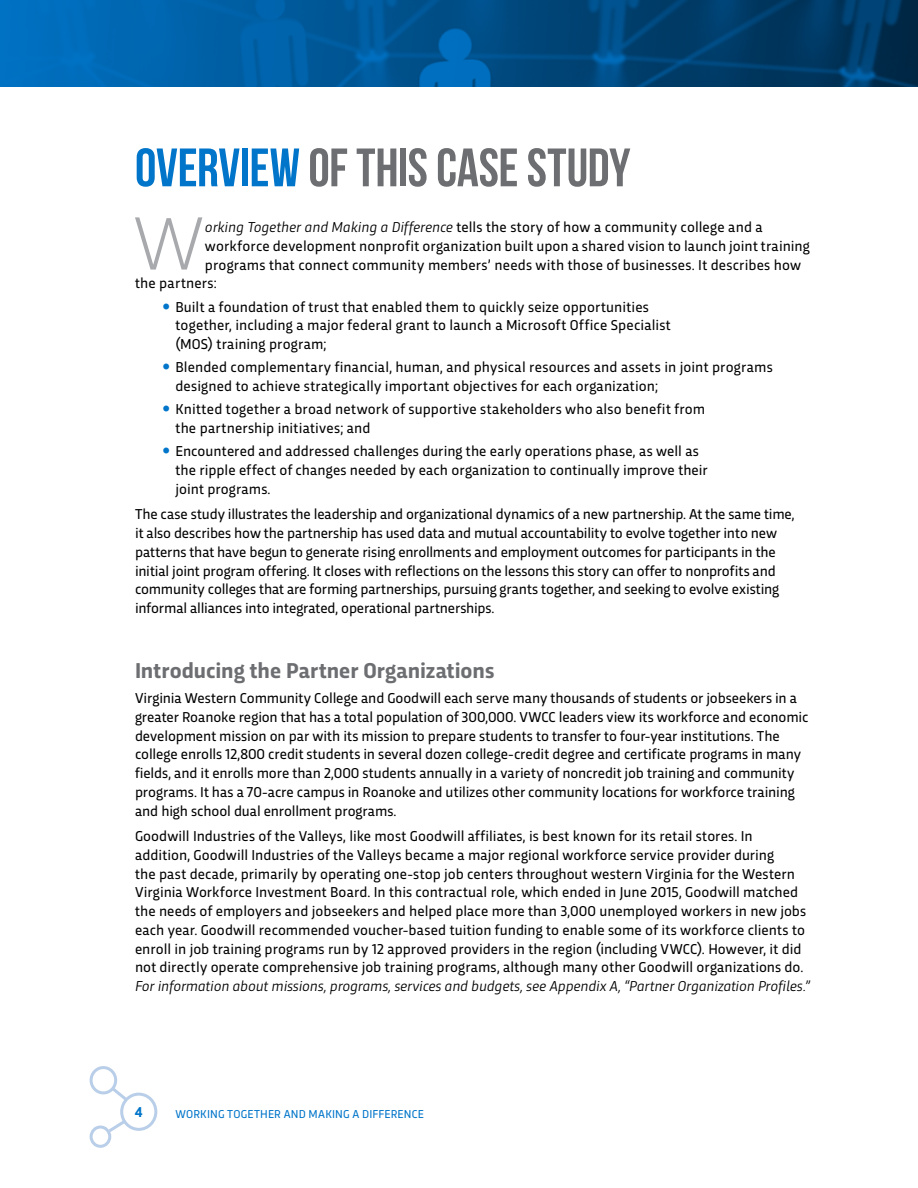
<style>
.page{position:relative;width:918px;height:1188px;background:#fff}
.page>*{position:absolute;margin:0;border:0;box-sizing:border-box;transform-origin:0 0}
.t1{font:300 78.9px "Trasandina";color:#a7a9ac}
.t2{font:700 54px "Bebas Neue";letter-spacing:-.005em;color:#6d6e71}
.t3{font:700 22.5px "Trasandina";letter-spacing:-.005em;color:#6d6e71}
.t4{font:15px/18.8px "Trasandina";color:#000}
.t5{font:italic 15px "Trasandina";color:#000}
.t6{font:700 15px "Trasandina";color:#0075c9}
.t7{font:12px "Trasandina";letter-spacing:.02em;color:#0075c9}
.s1{color:#0075c9}
.s2{font-style:italic}
</style>
<div class="page">
<div style="left:120px;top:1093px;width:37px;height:38px;border:3px solid #b9cee8;border-radius:50%"></div>
<div style="left:90px;top:1066px;width:27px;height:28px;border:3px solid #b9cee8;border-radius:50%"></div>
<div style="left:90px;top:1126px;width:21px;height:22px;border:3px solid #b9cee8;border-radius:50%"></div>
<svg style="left:105px;top:1117px;width:24px;height:18px"></svg>
<svg style="left:109px;top:1084px;width:22px;height:20px"></svg>
<img style="left:0;top:0;width:918px;height:86px">
<h2 class="t2" style="left:135px;top:138px;width:497px"><span class="s1">OVERVIEW</span> OF THIS CASE STUDY</h2>
<h1 class="t1" style="left:132px;top:187px;width:74px">W</h1>
<p class="t4" style="left:205px;top:216px;width:559px"><span class="s2">orking Together and Making a Difference</span> tells the story of how a community college and a</p>
<p class="t4" style="left:205px;top:235px;width:606px">workforce development nonprofit organization built upon a shared vision to launch joint training</p>
<p class="t4" style="left:205px;top:254px;width:598px">programs that connect community members’ needs with those of businesses. It describes how</p>
<p class="t4" style="left:135px;top:273px;width:83px">the partners:</p>
<p class="t4" style="left:176px;top:296px;width:497px">Built a foundation of trust that enabled them to quickly seize opportunities together, including a major federal grant to launch a Microsoft Office Specialist (MOS) training program;</p>
<p class="t4" style="left:176px;top:357px;width:599px">Blended complementary financial, human, and physical resources and assets in joint programs designed to achieve strategically important objectives for each organization;</p>
<p class="t4" style="left:176px;top:399px;width:531px">Knitted together a broad network of supportive stakeholders who also benefit from the partnership initiatives; and</p>
<p class="t4" style="left:176px;top:441px;width:534px;text-indent:-5px">Encountered and addressed challenges during the early operations phase, as well as the ripple effect of changes needed by each organization to continually improve their joint programs.</p>
<p class="t4" style="left:135px;top:504px;width:661px">The case study illustrates the leadership and organizational dynamics of a new partnership. At the same time, it also describes how the partnership has used data and mutual accountability to evolve together into new patterns that have begun to generate rising enrollments and employment outcomes for participants in the initial joint program offering. It closes with reflections on the lessons this story can offer to nonprofits and community colleges that are forming partnerships, pursuing grants together, and seeking to evolve existing informal alliances into integrated, operational partnerships.</p>
<h3 class="t3" style="left:135px;top:653px;width:361px">Introducing the Partner Organizations</h3>
<p class="t4" style="left:135px;top:687px;width:664px">Virginia Western Community College and Goodwill each serve many thousands of students or jobseekers in a greater Roanoke region that has a total population of 300,000. VWCC</p>
<p class="t4" style="left:135px;top:706px;width:675px;text-indent:424px">leaders view its workforce and economic development mission on par with its mission to prepare students to transfer to four-year institutions. The college enrolls 12,800 credit students in several dozen college-credit degree and certificate programs in many fields, and it enrolls more than 2,000 students annually in a variety of noncredit job training and community programs. It has a 70-acre campus in Roanoke and utilizes other community locations for workforce training and high school dual enrollment programs.</p>
<p class="t4" style="left:135px;top:825px;width:673px">Goodwill Industries of the Valleys, like most Goodwill affiliates, is best known for its retail stores. In addition, Goodwill Industries of the Valleys became a major regional workforce service provider during<br>the past decade, primarily by operating one-stop job centers throughout western Virginia for the Western Virginia Workforce Investment Board. In this contractual role, which ended in June 2015, Goodwill matched the needs of employers and jobseekers and helped place more than 3,000 unemployed workers in new jobs each year. Goodwill recommended voucher-based tuition funding to enable some of its workforce clients to enroll in job training programs run by 12 approved providers in the region (including VWCC). However, it did not directly operate comprehensive job training programs, although many other Goodwill organizations do.</p>
<p class="t5" style="left:135px;top:975px;width:677px">For information about missions, programs, services and budgets, see Appendix A, “Partner Organization Profiles.”</p>
<p class="t6" style="left:135px;top:1101px;width:10px">4</p>
<p class="t7" style="left:176px;top:1105px;width:250px">Working together and making a difference</p>
</div>
